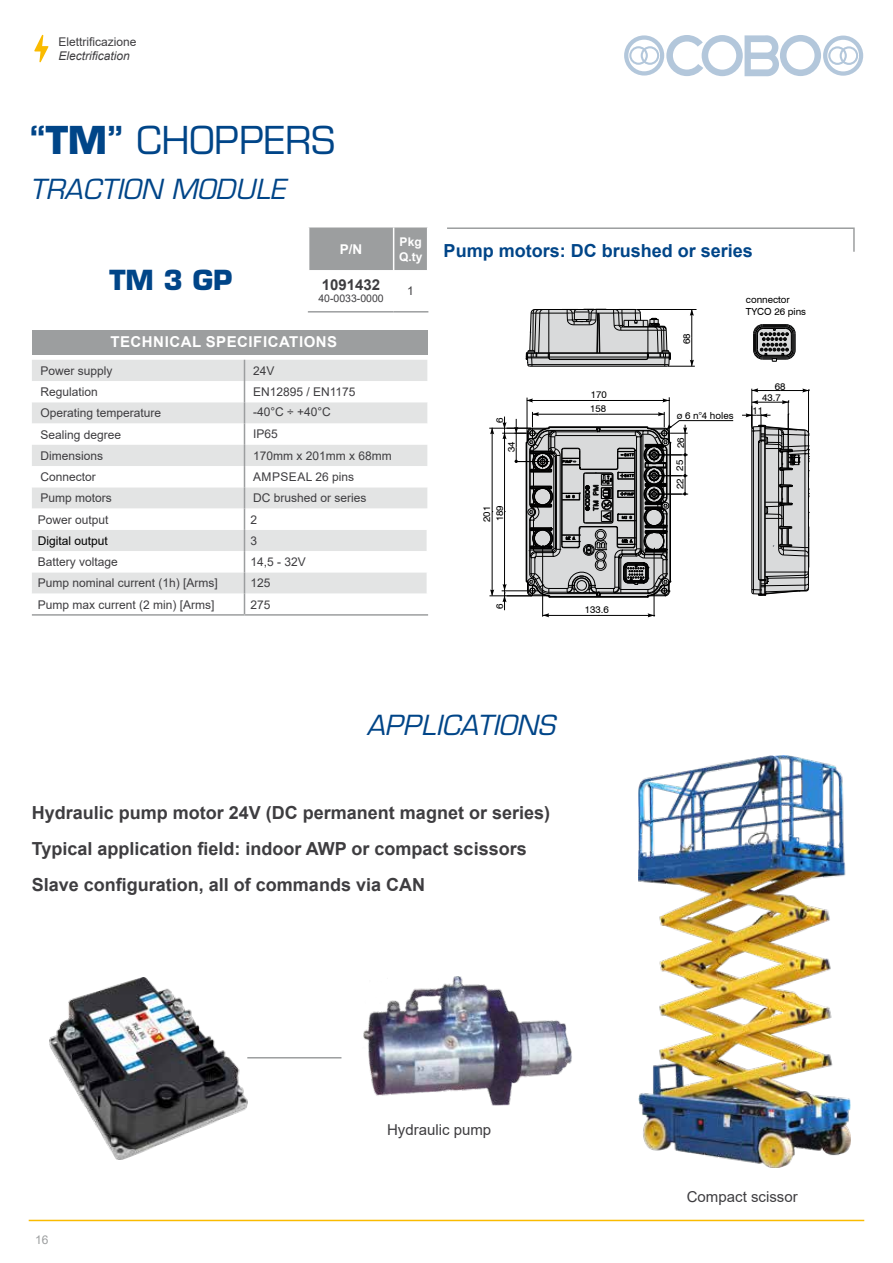
<style>
.page{position:relative;width:893px;height:1263px;background:#fff}
.page>*{position:absolute;margin:0;border:0;box-sizing:border-box;transform-origin:0 0}
.t1{font:37.5px "Eurostile LT Std";color:#004588}
.t2{font:italic 27px "Eurostile LT Std";color:#004588}
.t3{font:700 27px "Eurostile LT Std";color:#004588}
.t4{font:700 18px/36px "Arial";color:#3e3d40}
.t5{font:700 18px "Arial";color:#004588}
.t6{font:15px "Arial";color:#3e3d40}
.t7{font:700 15px "Arial";letter-spacing:.035em;color:#fff}
.t8{font:700 15px "Arial";color:#3e3d40}
.t9{font:700 13.5px "Arial";color:#fff}
.t10{font:12px "Arial";color:#3e3d40}
.t11{font:italic 12px "Arial";color:#3e3d40}
.t12{font:12px "Arial";letter-spacing:.035em;color:#3e3d40}
.t13{font:12px "Arial";color:#000}
.t14{font:700 12px/15px "Arial";color:#fff}
.t15{font:12px "Arial";color:#9c9e9f}
.t16{font:10.5px "Arial";color:#3e3d40}
.t17{font:9.75px/11.7px "Swiss 721 BT";color:#000}
.s1{font-weight:600}
.s2{font-weight:700}
</style>
<div class="page">
<svg style="left:447px;top:227px;width:408px;height:25px"></svg>
<div style="left:309px;top:227px;width:118px;height:43px;background:#9c9e9f"></div>
<hr style="left:393px;top:227px;width:1px;height:43px;background:#fff">
<hr style="left:308px;top:311px;width:86px;height:2px;background:#9c9e9f">
<hr style="left:394px;top:311px;width:34px;height:2px;background:#9c9e9f">
<svg style="left:526px;top:398px;width:7px;height:4px"></svg>
<svg style="left:662px;top:398px;width:7px;height:4px"></svg>
<svg style="left:490px;top:589px;width:4px;height:7px"></svg>
<svg style="left:753px;top:324px;width:43px;height:38px;background:#6b6b6c"></svg>
<hr style="left:489px;top:596px;width:42px;height:1px;background:#000">
<hr style="left:489px;top:428px;width:42px;height:1px;background:#000">
<hr style="left:492px;top:511px;width:1px;height:84px;background:#000">
<hr style="left:492px;top:428px;width:1px;height:83px;background:#000">
<hr style="left:637px;top:309px;width:59px;height:1px;background:#000">
<hr style="left:527px;top:398px;width:1px;height:44px;background:#000">
<hr style="left:669px;top:397px;width:1px;height:45px;background:#000">
<hr style="left:527px;top:400px;width:72px;height:1px;background:#000">
<hr style="left:599px;top:400px;width:71px;height:1px;background:#000">
<hr style="left:751px;top:389px;width:1px;height:39px;background:#000">
<hr style="left:808px;top:390px;width:1px;height:43px;background:#000">
<svg style="left:752px;top:388px;width:57px;height:5px"></svg>
<svg style="left:742px;top:400px;width:67px;height:196px"></svg>
<svg style="left:526px;top:308px;width:169px;height:59px"></svg>
<svg style="left:502px;top:412px;width:232px;height:205px"></svg>
<svg style="left:32px;top:360px;width:396px;height:254px"></svg>
<hr style="left:32px;top:614px;width:212px;height:2px;background:#9c9e9f">
<hr style="left:244px;top:614px;width:184px;height:2px;background:#9c9e9f">
<div style="left:32px;top:331px;width:395px;height:24px;background:#9c9e9f"></div>
<img style="left:363px;top:977px;width:209px;height:128px">
<img style="left:50px;top:978px;width:197px;height:182px">
<img style="left:638px;top:755px;width:212px;height:412px">
<hr style="left:247px;top:1057px;width:94px;height:1px;background:#9c9e9f">
<hr style="left:29px;top:1220px;width:835px;height:1px;background:#fabb00">
<svg style="left:624px;top:35px;width:239px;height:41px"></svg>
<svg style="left:34px;top:35px;width:14px;height:27px"></svg>
<p class="t10" style="left:58px;top:33px;width:80px">Elettrificazione</p>
<p class="t11" style="left:58px;top:48px;width:73px">Electrification</p>
<h1 class="t1" style="left:30px;top:118px;width:307px"><span class="s1">“</span><span class="s2">TM</span><span class="s1">”</span> CHOPPERS</h1>
<h2 class="t2" style="left:30px;top:173px;width:257px">TRACTION MODULE</h2>
<h2 class="t3" style="left:109px;top:264px;width:124px">TM 3 GP</h2>
<p class="t9" style="left:340px;top:239px;width:24px">P/N</p>
<p class="t14" style="left:399px;top:234px;width:25px">Pkg<br>Q.ty</p>
<p class="t8" style="left:322px;top:274px;width:60px">1091432</p>
<p class="t16" style="left:318px;top:291px;width:67px">40-0033-0000</p>
<p class="t10" style="left:407px;top:282px;width:8px">1</p>
<p class="t7" style="left:110px;top:332px;width:228px">TECHNICAL SPECIFICATIONS</p>
<p class="t10" style="left:40px;top:362px;width:74px">Power supply</p>
<p class="t10" style="left:253px;top:362px;width:23px">24V</p>
<p class="t10" style="left:40px;top:383px;width:59px">Regulation</p>
<p class="t10" style="left:253px;top:383px;width:104px">EN12895 / EN1175</p>
<p class="t10" style="left:40px;top:405px;width:122px">Operating temperature</p>
<p class="t10" style="left:253px;top:404px;width:79px">-40°C ÷ +40°C</p>
<p class="t10" style="left:40px;top:426px;width:82px">Sealing degree</p>
<p class="t10" style="left:253px;top:425px;width:26px">IP65</p>
<p class="t10" style="left:40px;top:447px;width:64px">Dimensions</p>
<p class="t10" style="left:253px;top:447px;width:140px">170mm x 201mm x 68mm</p>
<p class="t10" style="left:40px;top:469px;width:57px">Connector</p>
<p class="t12" style="left:253px;top:469px;width:103px">AMPSEAL 26 pins</p>
<p class="t10" style="left:40px;top:490px;width:73px">Pump motors</p>
<p class="t10" style="left:253px;top:490px;width:115px">DC brushed or series</p>
<p class="t10" style="left:38px;top:511px;width:72px">Power output</p>
<p class="t10" style="left:251px;top:511px;width:8px">2</p>
<p class="t13" style="left:38px;top:532px;width:72px">Digital output</p>
<p class="t10" style="left:251px;top:532px;width:8px">3</p>
<p class="t10" style="left:38px;top:554px;width:82px">Battery voltage</p>
<p class="t10" style="left:251px;top:554px;width:57px">14,5 - 32V</p>
<p class="t10" style="left:38px;top:575px;width:182px">Pump nominal current (1h) [Arms]</p>
<p class="t10" style="left:251px;top:575px;width:22px">125</p>
<p class="t10" style="left:38px;top:596px;width:178px">Pump max current (2 min) [Arms]</p>
<p class="t10" style="left:251px;top:596px;width:22px">275</p>
<h3 class="t5" style="left:444px;top:238px;width:311px">Pump motors: DC brushed or series</h3>
<p class="t17" style="left:494px;top:422px;width:7px;rotate:-90deg">6</p>
<p class="t17" style="left:505px;top:452px;width:12px;rotate:-90deg">34</p>
<p class="t17" style="left:494px;top:521px;width:18px;rotate:-90deg">189</p>
<p class="t17" style="left:481px;top:522px;width:18px;rotate:-90deg">201</p>
<p class="t17" style="left:494px;top:609px;width:7px;rotate:-90deg">6</p>
<p class="t17" style="left:591px;top:389px;width:18px">170</p>
<p class="t17" style="left:590px;top:403px;width:18px">158</p>
<p class="t17" style="left:585px;top:604px;width:26px">133.6</p>
<p class="t17" style="left:681px;top:344px;width:12px;rotate:-90deg">68</p>
<p class="t17" style="left:746px;top:294px;width:62px">connector<br>TYCO 26 pins</p>
<p class="t17" style="left:677px;top:409px;width:58px">ø 6 n°4 holes</p>
<p class="t17" style="left:675px;top:448px;width:12px;rotate:-90deg">26</p>
<p class="t17" style="left:674px;top:470px;width:12px;rotate:-90deg">25</p>
<p class="t17" style="left:674px;top:489px;width:12px;rotate:-90deg">22</p>
<p class="t17" style="left:775px;top:380px;width:12px">68</p>
<p class="t17" style="left:762px;top:392px;width:20px">43.7</p>
<p class="t17" style="left:753px;top:404px;width:12px">11</p>
<h2 class="t2" style="left:366px;top:709px;width:190px">APPLICATIONS</h2>
<h3 class="t4" style="left:32px;top:795px;width:520px">Hydraulic pump motor 24V (DC permanent magnet or series)<br>Typical application field: indoor AWP or compact scissors<br>Slave configuration, all of commands via CAN</h3>
<p class="t15" style="left:35px;top:1231px;width:15px">16</p>
<p class="t6" style="left:387px;top:1119px;width:106px">Hydraulic pump</p>
<p class="t6" style="left:687px;top:1186px;width:112px">Compact scissor</p>
</div>
